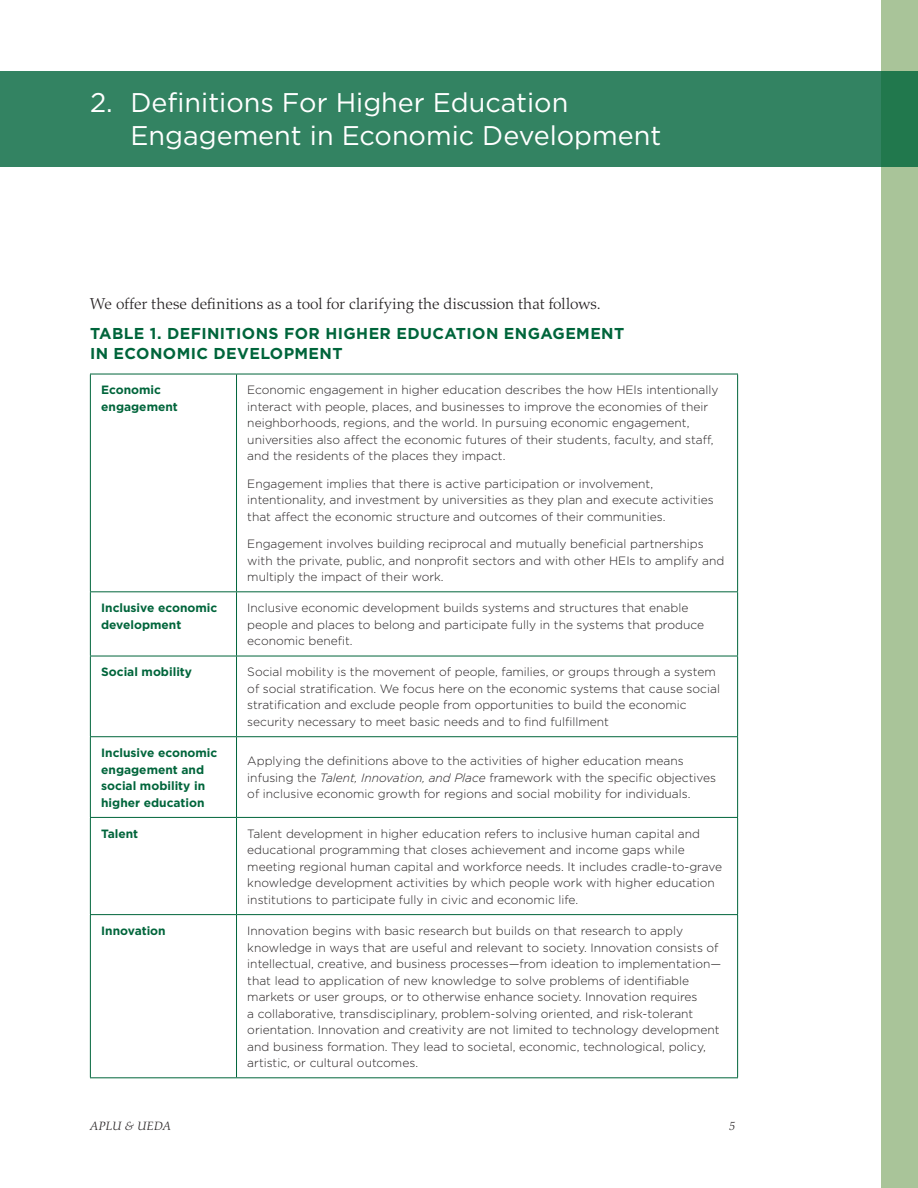
<style>
.page{position:relative;width:918px;height:1188px;background:#fff}
.page>*{position:absolute;margin:0;border:0;box-sizing:border-box;transform-origin:0 0}
.t1{font:27px/33px "Gotham";color:#fff}
.t2{font:300 15.75px "Palatino LT Std";letter-spacing:.005em;color:#231f20}
.t3{font:700 15.75px/19.5px "Gotham";letter-spacing:.025em;color:#00653b}
.t4{font:300 12px/16.5px "Gotham";color:#231f20}
.t5{font:700 12px/16.5px "Gotham";color:#00653b}
.t6{font:italic 300 12px "Palatino LT Std";letter-spacing:.03em;color:#231f20}
.s1{font-style:italic}
</style>
<div class="page">
<div style="left:881px;top:0;width:37px;height:1188px;background:#a9c499"></div>
<div style="left:0;top:71px;width:918px;height:96px;background:#338362"></div>
<hr style="left:90px;top:374px;width:147px;height:1px;background:#00653b">
<hr style="left:90px;top:374px;width:1px;height:217px;background:#00653b">
<hr style="left:237px;top:374px;width:501px;height:1px;background:#00653b">
<hr style="left:236px;top:374px;width:1px;height:217px;background:#00653b">
<hr style="left:737px;top:374px;width:1px;height:217px;background:#00653b">
<hr style="left:90px;top:591px;width:147px;height:1px;background:#00653b">
<hr style="left:90px;top:592px;width:1px;height:64px;background:#00653b">
<hr style="left:237px;top:591px;width:501px;height:1px;background:#00653b">
<hr style="left:236px;top:592px;width:1px;height:64px;background:#00653b">
<hr style="left:737px;top:592px;width:1px;height:64px;background:#00653b">
<hr style="left:90px;top:656px;width:147px;height:1px;background:#00653b">
<hr style="left:90px;top:656px;width:1px;height:80px;background:#00653b">
<hr style="left:237px;top:656px;width:501px;height:1px;background:#00653b">
<hr style="left:236px;top:656px;width:1px;height:80px;background:#00653b">
<hr style="left:737px;top:656px;width:1px;height:80px;background:#00653b">
<hr style="left:90px;top:736px;width:147px;height:1px;background:#00653b">
<hr style="left:90px;top:737px;width:1px;height:80px;background:#00653b">
<hr style="left:237px;top:736px;width:501px;height:1px;background:#00653b">
<hr style="left:236px;top:737px;width:1px;height:80px;background:#00653b">
<hr style="left:737px;top:737px;width:1px;height:80px;background:#00653b">
<hr style="left:90px;top:817px;width:147px;height:1px;background:#00653b">
<hr style="left:90px;top:818px;width:1px;height:96px;background:#00653b">
<hr style="left:237px;top:817px;width:501px;height:1px;background:#00653b">
<hr style="left:236px;top:818px;width:1px;height:96px;background:#00653b">
<hr style="left:737px;top:818px;width:1px;height:96px;background:#00653b">
<hr style="left:90px;top:914px;width:147px;height:1px;background:#00653b">
<hr style="left:90px;top:915px;width:1px;height:162px;background:#00653b">
<hr style="left:237px;top:914px;width:501px;height:1px;background:#00653b">
<hr style="left:236px;top:915px;width:1px;height:162px;background:#00653b">
<hr style="left:737px;top:915px;width:1px;height:162px;background:#00653b">
<hr style="left:90px;top:1077px;width:147px;height:1px;background:#00653b">
<hr style="left:237px;top:1077px;width:501px;height:1px;background:#00653b">
<h1 class="t1" style="left:130px;top:85px;width:532px;text-indent:-40px">2. Definitions For Higher Education<br>Engagement in Economic Development</h1>
<h2 class="t2" style="left:90px;top:294px;width:512px">We offer these definitions as a tool for clarifying the discussion that follows.</h2>
<h2 class="t3" style="left:90px;top:324px;width:536px">TABLE 1. DEFINITIONS FOR HIGHER EDUCATION ENGAGEMENT<br>IN ECONOMIC DEVELOPMENT</h2>
<p class="t5" style="left:101px;top:382px;width:78px">Economic engagement</p>
<p class="t4" style="left:247px;top:382px;width:473px">Economic engagement in higher education describes the how HEIs intentionally interact with people, places, and businesses to improve the economies of their neighborhoods, regions, and the world. In pursuing economic engagement, universities also affect the economic futures of their students, faculty, and staff, and the residents of the places they impact.</p>
<p class="t4" style="left:247px;top:475px;width:468px">Engagement implies that there is active participation or involvement, intentionality, and investment by universities as they plan and execute activities that affect the economic structure and outcomes of their communities.</p>
<p class="t4" style="left:247px;top:535px;width:479px">Engagement involves building reciprocal and mutually beneficial partnerships with the private, public, and nonprofit sectors and with other HEIs to amplify and multiply the impact of their work.</p>
<p class="t5" style="left:101px;top:600px;width:118px">Inclusive economic development</p>
<p class="t4" style="left:247px;top:599px;width:458px">Inclusive economic development builds systems and structures that enable people and places to belong and participate fully in the systems that produce economic benefit.</p>
<p class="t5" style="left:101px;top:664px;width:92px">Social mobility</p>
<p class="t4" style="left:247px;top:664px;width:474px">Social mobility is the movement of people, families, or groups through a system of social stratification. We focus here on the economic systems that cause social stratification and exclude people from opportunities to build the economic security necessary to meet basic needs and to find fulfillment</p>
<p class="t5" style="left:101px;top:745px;width:118px">Inclusive economic engagement and social mobility in higher education</p>
<p class="t4" style="left:247px;top:753px;width:470px">Applying the definitions above to the activities of higher education means infusing the <span class="s1">Talent, Innovation, and Place</span> framework with the specific objectives of inclusive economic growth for regions and social mobility for individuals.</p>
<p class="t5" style="left:101px;top:825px;width:39px">Talent</p>
<p class="t4" style="left:247px;top:825px;width:476px">Talent development in higher education refers to inclusive human capital and educational programming that closes achievement and income gaps while meeting regional human capital and workforce needs. It includes cradle-to-grave knowledge development activities by which people work with higher education institutions to participate fully in civic and economic life.</p>
<p class="t5" style="left:101px;top:922px;width:66px">Innovation</p>
<p class="t4" style="left:247px;top:922px;width:475px">Innovation begins with basic research but builds on that research to apply knowledge in ways that are useful and relevant to society. Innovation consists of intellectual, creative, and business processes—from ideation to implementation— that lead to application of new knowledge to solve problems of identifiable markets or user groups, or to otherwise enhance society. Innovation requires<br>a collaborative, transdisciplinary, problem-solving oriented, and risk-tolerant orientation. Innovation and creativity are not limited to technology development and business formation. They lead to societal, economic, technological, policy, artistic, or cultural outcomes.</p>
<p class="t6" style="left:90px;top:1119px;width:82px">APLU &amp; UEDA</p>
<p class="t6" style="left:729px;top:1119px;width:7px">5</p>
</div>
